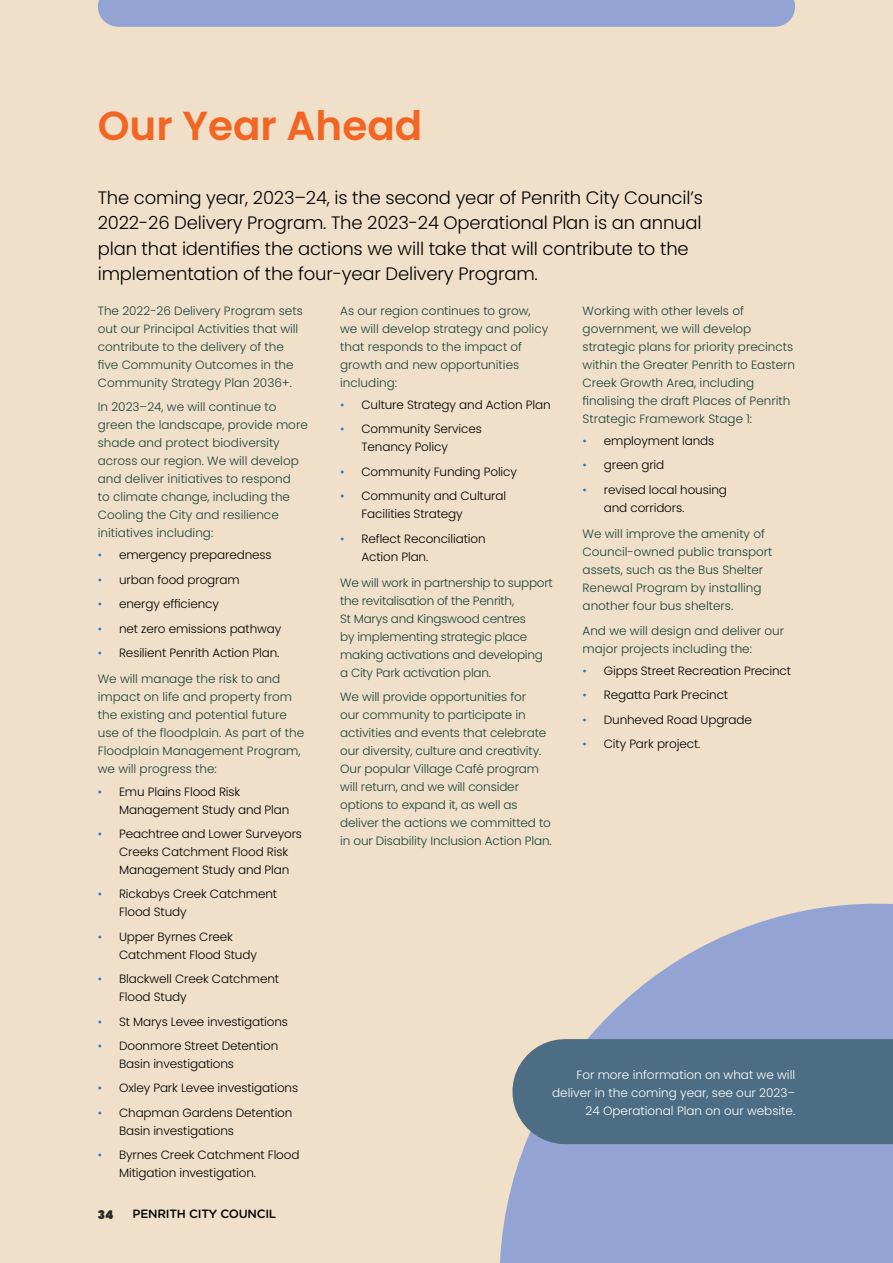
<style>
.page{position:relative;width:893px;height:1263px;background:#f0e0ca}
.page>*{position:absolute;margin:0;border:0;box-sizing:border-box;transform-origin:0 0}
.t1{font:600 40.5px "Poppins";color:#f26522}
.t2{font:300 18px/25.5px "Poppins";letter-spacing:-.01em;color:#000}
.t3{font:300 12px/18px "Poppins";color:#1a4339}
.t4{font:300 12px/18px "Poppins";letter-spacing:-.01em;color:#000}
.t5{font:300 12px/18px "Poppins";letter-spacing:-.02em;color:#1a4339}
.t6{font:300 12px/18px "Poppins";color:#fff;text-align:right}
.t7{font:500 12px "Gotham Rounded";letter-spacing:-.02em;color:#000}
.t8{font:900 12px "Poppins";color:#292829}
.s1{color:#217ec2}
</style>
<div class="page">
<svg style="left:500px;top:904px;width:393px;height:359px;fill:#93a4d4"></svg>
<div style="left:118px;top:0;width:657px;height:27px;background:#93a4d4"></div>
<div style="left:565px;top:1039px;width:328px;height:105px;background:#4c6d84"></div>
<h1 class="t1" style="left:98px;top:103px;width:326px">Our Year Ahead</h1>
<p class="t2" style="left:98px;top:185px;width:607px">The coming year, 2023–24, is the second year of Penrith City Council’s 2022-26 Delivery Program. The 2023-24 Operational Plan is an annual plan that identifies the actions we will take that will contribute to the implementation of the four-year Delivery Program.</p>
<p class="t3" style="left:98px;top:302px;width:207px">The 2022-26 Delivery Program sets out our Principal Activities that will contribute to the delivery of the five Community Outcomes in the Community Strategy Plan 2036+.</p>
<p class="t3" style="left:98px;top:398px;width:212px">In 2023–24, we will continue to green the landscape, provide more shade and protect biodiversity across our region. We will develop and deliver initiatives to respond<br>to climate change, including the<br>Cooling the City and resilience initiatives including:</p>
<p class="t4" style="left:98px;top:546px;width:175px"><span class="s1">•</span> emergency preparedness</p>
<p class="t4" style="left:98px;top:571px;width:143px"><span class="s1">•</span> urban food program</p>
<p class="t4" style="left:98px;top:595px;width:123px"><span class="s1">•</span> energy efficiency</p>
<p class="t4" style="left:98px;top:619px;width:185px"><span class="s1">•</span> net zero emissions pathway</p>
<p class="t4" style="left:98px;top:644px;width:183px"><span class="s1">•</span> Resilient Penrith Action Plan.</p>
<p class="t3" style="left:98px;top:670px;width:208px">We will manage the risk to and impact on life and property from the existing and potential future use of the floodplain. As part of the<br>Floodplain Management Program, we will progress the:</p>
<p class="t4" style="left:119px;top:782px;width:172px;text-indent:-21px"><span class="s1">•</span> Emu Plains Flood Risk<br>Management Study and Plan</p>
<p class="t4" style="left:119px;top:825px;width:185px;text-indent:-21px"><span class="s1">•</span> Peachtree and Lower Surveyors<br>Creeks Catchment Flood Risk<br>Management Study and Plan</p>
<p class="t4" style="left:119px;top:885px;width:160px;text-indent:-21px"><span class="s1">•</span> Rickabys Creek Catchment<br>Flood Study</p>
<p class="t4" style="left:119px;top:928px;width:139px;text-indent:-21px"><span class="s1">•</span> Upper Byrnes Creek<br>Catchment Flood Study</p>
<p class="t4" style="left:119px;top:970px;width:162px;text-indent:-21px"><span class="s1">•</span> Blackwell Creek Catchment<br>Flood Study</p>
<p class="t4" style="left:98px;top:1012px;width:192px"><span class="s1">•</span> St Marys Levee investigations</p>
<p class="t4" style="left:119px;top:1037px;width:161px;text-indent:-21px"><span class="s1">•</span> Doonmore Street Detention<br>Basin investigations</p>
<p class="t4" style="left:98px;top:1079px;width:202px"><span class="s1">•</span> Oxley Park Levee investigations</p>
<p class="t4" style="left:119px;top:1103px;width:175px;text-indent:-21px"><span class="s1">•</span> Chapman Gardens Detention<br>Basin investigations</p>
<p class="t4" style="left:119px;top:1146px;width:182px;text-indent:-21px"><span class="s1">•</span> Byrnes Creek Catchment Flood<br>Mitigation investigation.</p>
<p class="t8" style="left:98px;top:1207px;width:17px">34</p>
<p class="t7" style="left:133px;top:1205px;width:145px">PENRITH CITY COUNCIL</p>
<p class="t3" style="left:340px;top:302px;width:210px">As our region continues to grow, we will develop strategy and policy that responds to the impact of growth and new opportunities including:</p>
<p class="t4" style="left:340px;top:396px;width:212px"><span class="s1">•</span> Culture Strategy and Action Plan</p>
<p class="t4" style="left:361px;top:420px;width:122px;text-indent:-21px"><span class="s1">•</span> Community Services<br>Tenancy Policy</p>
<p class="t4" style="left:340px;top:463px;width:178px"><span class="s1">•</span> Community Funding Policy</p>
<p class="t4" style="left:361px;top:487px;width:146px;text-indent:-21px"><span class="s1">•</span> Community and Cultural<br>Facilities Strategy</p>
<p class="t4" style="left:361px;top:529px;width:126px;text-indent:-21px"><span class="s1">•</span> Reflect Reconciliation<br>Action Plan.</p>
<p class="t5" style="left:340px;top:574px;width:214px">We will work in partnership to support the revitalisation of the Penrith,<br>St Marys and Kingswood centres<br>by implementing strategic place making activations and developing a City Park activation plan.</p>
<p class="t3" style="left:340px;top:688px;width:213px">We will provide opportunities for<br>our community to participate in activities and events that celebrate our diversity, culture and creativity.<br>Our popular Village Café program will return, and we will consider options to expand it, as well as deliver the actions we committed to in our Disability Inclusion Action Plan.</p>
<p class="t3" style="left:583px;top:302px;width:214px">Working with other levels of government, we will develop strategic plans for priority precincts within the Greater Penrith to Eastern Creek Growth Area, including finalising the draft Places of Penrith Strategic Framework Stage 1:</p>
<p class="t4" style="left:583px;top:432px;width:133px"><span class="s1">•</span> employment lands</p>
<p class="t4" style="left:583px;top:456px;width:83px"><span class="s1">•</span> green grid</p>
<p class="t4" style="left:604px;top:481px;width:125px;text-indent:-21px"><span class="s1">•</span> revised local housing and corridors.</p>
<p class="t3" style="left:583px;top:525px;width:191px">We will improve the amenity of<br>Council-owned public transport assets, such as the Bus Shelter<br>Renewal Program by installing another four bus shelters.</p>
<p class="t3" style="left:583px;top:621px;width:203px">And we will design and deliver our major projects including the:</p>
<p class="t4" style="left:583px;top:662px;width:210px"><span class="s1">•</span> Gipps Street Recreation Precinct</p>
<p class="t4" style="left:583px;top:686px;width:147px"><span class="s1">•</span> Regatta Park Precinct</p>
<p class="t4" style="left:583px;top:710px;width:171px"><span class="s1">•</span> Dunheved Road Upgrade</p>
<p class="t4" style="left:583px;top:735px;width:119px"><span class="s1">•</span> City Park project.</p>
<p class="t6" style="left:552px;top:1066px;width:245px">For more information on what we will deliver in the coming year, see our 2023–<br>24 Operational Plan on our website.</p>
</div>
